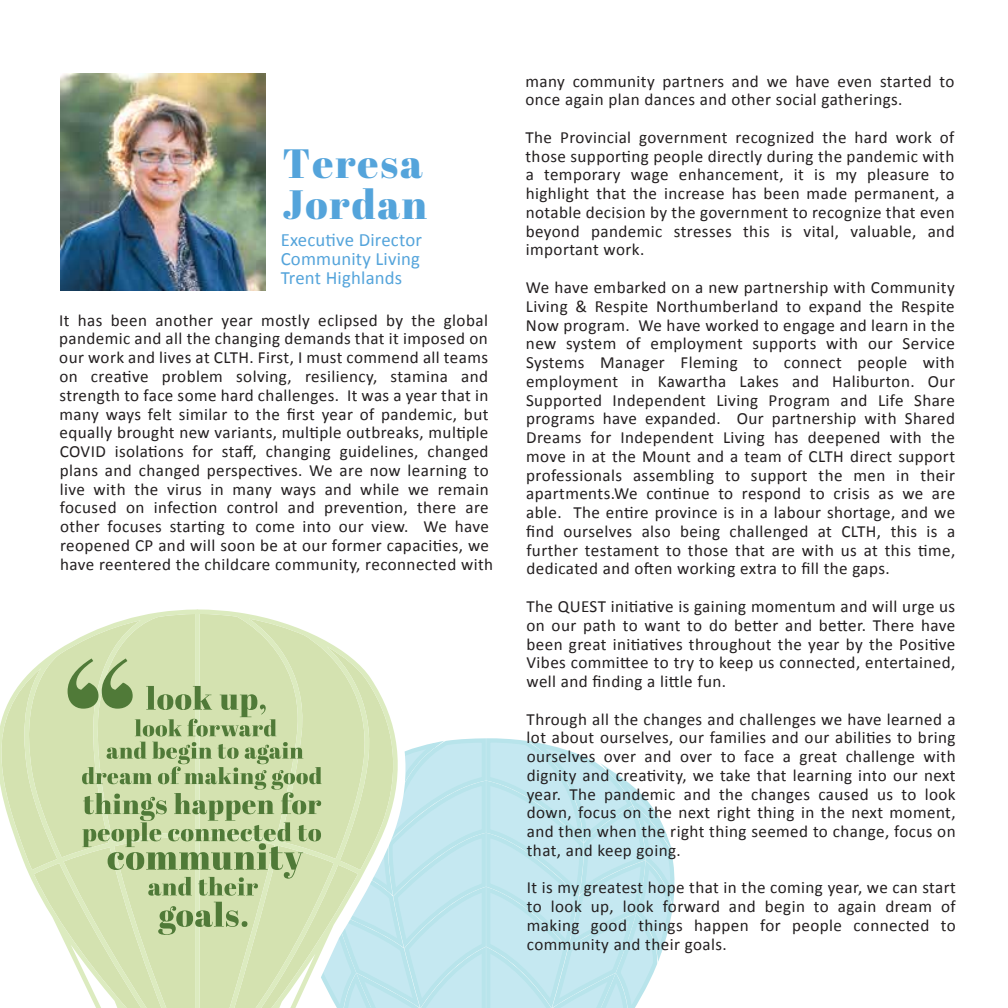
<style>
.page{position:relative;width:1008px;height:1008px;background:#fff}
.page>*{position:absolute;margin:0;border:0;box-sizing:border-box;transform-origin:0 0}
.t1{font:40.95px/40.9px "Abril Fatface";letter-spacing:.045em;color:#54a4db}
.t2{font:18.72px/18.7px "Calibri";letter-spacing:.01em;color:#54a4db;text-align:justify}
.t3{font:16.97px/18.7px "Calibri";letter-spacing:.025em;color:#231f20;text-align:justify}
</style>
<div class="page">
<img style="left:60px;top:74px;width:206px;height:216px">
<svg style="left:0;top:614px;width:674px;height:394px"></svg>
<h1 class="t1" style="left:283px;top:141px;width:146px">Teresa<br>Jordan</h1>
<p class="t2" style="left:281px;top:231px;width:143px">Executive Director Community Living Trent Highlands</p>
<p class="t3" style="left:59px;top:311px;width:436px;text-align:left">It has been another year mostly eclipsed by the global pandemic and all the changing demands that it imposed on our work and lives at CLTH. First, I must commend all teams on creative problem solving, resiliency, stamina and strength to face some hard challenges. It was a year that in many ways felt similar to the first year of pandemic, but equally brought new variants, multiple outbreaks, multiple COVID isolations for staff, changing guidelines, changed plans and changed perspectives. We are now learning to live with the virus in many ways and while we remain focused on infection control and prevention, there are other focuses starting to come into our view. We have reopened CP and will soon be at our former capacities, we have reentered the childcare community, reconnected with</p>
<p class="t3" style="left:526px;top:72px;width:430px">many community partners and we have even started to once again plan dances and other social gatherings.</p>
<p class="t3" style="left:526px;top:128px;width:431px">The Provincial government recognized the hard work of those supporting people directly during the pandemic with a temporary wage enhancement, it is my pleasure to highlight that the increase has been made permanent, a notable decision by the government to recognize that even beyond pandemic stresses this is vital, valuable, and important work.</p>
<p class="t3" style="left:526px;top:278px;width:431px">We have embarked on a new partnership with Community Living &amp; Respite Northumberland to expand the Respite Now program. We have worked to engage and learn in the new system of employment supports with our Service Systems Manager Fleming to connect people with employment in Kawartha Lakes and Haliburton. Our Supported Independent Living Program and Life Share programs have expanded. Our partnership with Shared Dreams for Independent Living has deepened with the move in at the Mount and a team of CLTH direct support professionals assembling to support the men in their apartments.We continue to respond to crisis as we are able. The entire province is in a labour shortage, and we find ourselves also being challenged at CLTH, this is a further testament to those that are with us at this time, dedicated and often working extra to fill the gaps.</p>
<p class="t3" style="left:526px;top:597px;width:431px">The QUEST initiative is gaining momentum and will urge us on our path to want to do better and better. There have been great initiatives throughout the year by the Positive Vibes committee to try to keep us connected, entertained, well and finding a little fun.</p>
<p class="t3" style="left:527px;top:710px;width:431px">Through all the changes and challenges we have learned a lot about ourselves, our families and our abilities to bring ourselves over and over to face a great challenge with dignity and creativity, we take that learning into our next year. The pandemic and the changes caused us to look down, focus on the next right thing in the next moment, and then when the right thing seemed to change, focus on that, and keep going.</p>
<p class="t3" style="left:527px;top:878px;width:430px">It is my greatest hope that in the coming year, we can start to look up, look forward and begin to again dream of making good things happen for people connected to community and their goals.</p>
</div>
